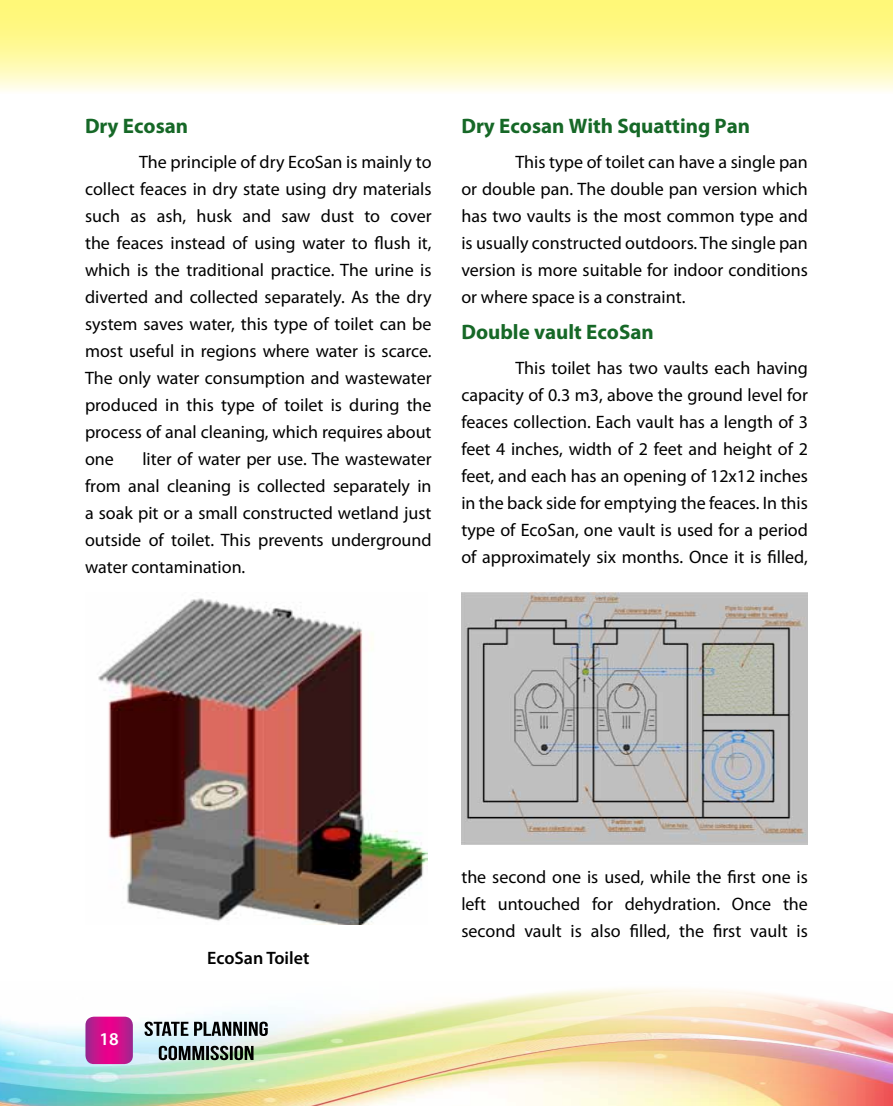
<style>
.page{position:relative;width:893px;height:1106px;background:#fff}
.page>*{position:absolute;margin:0;border:0;box-sizing:border-box;transform-origin:0 0}
.t1{font:700 21px "Myriad Pro";color:#166827}
.t2{font:18px/27px "Myriad Pro";color:#000;text-align:justify}
.t3{font:600 18px "Myriad Pro";color:#000}
.t4{font:600 18px "Myriad Pro";color:#fff}
</style>
<div class="page">
<img style="left:0;top:988px;width:893px;height:118px">
<svg style="left:159px;top:1045px;width:94px;height:15px"></svg>
<svg style="left:145px;top:1021px;width:123px;height:15px;background:#757d7f"></svg>
<svg style="left:85px;top:1016px;width:48px;height:48px;background:#ca178f"></svg>
<svg style="left:0;top:0;width:893px;height:91px;background:#fff99f"></svg>
<img style="left:98px;top:598px;width:329px;height:326px">
<img style="left:461px;top:593px;width:347px;height:252px">
<p class="t1" style="left:85px;top:112px;width:105px">Dry Ecosan</p>
<p class="t2" style="left:85px;top:148px;width:348px;text-indent:54px">The principle of dry EcoSan is mainly to collect feaces in dry state using dry materials such as ash, husk and saw dust to cover the feaces instead of using water to flush it, which is the traditional practice. The urine is diverted and collected separately. As the dry system saves water, this type of toilet can be most useful in regions where water is scarce.<br>The only water consumption and wastewater produced in this type of toilet is during the process of anal cleaning, which requires about one</p>
<p class="t2" style="left:85px;top:445px;width:348px;text-indent:57px">liter of water per use. The wastewater from anal cleaning is collected separately in a soak pit or a small constructed wetland just outside of toilet. This prevents underground water contamination.</p>
<p class="t1" style="left:461px;top:112px;width:290px">Dry Ecosan With Squatting Pan</p>
<p class="t2" style="left:461px;top:148px;width:348px;text-indent:54px">This type of toilet can have a single pan or double pan. The double pan version which has two vaults is the most common type and is usually constructed outdoors. The single pan version is more suitable for indoor conditions or where space is a constraint.</p>
<p class="t1" style="left:461px;top:318px;width:194px">Double vault EcoSan</p>
<p class="t2" style="left:461px;top:354px;width:348px;text-indent:54px">This toilet has two vaults each having capacity of 0.3 m3, above the ground level for feaces collection. Each vault has a length of 3 feet 4 inches, width of 2 feet and height of 2 feet, and each has an opening of 12x12 inches in the back side for emptying the feaces. In this type of EcoSan, one vault is used for a period of approximately six months. Once it is filled,</p>
<p class="t4" style="left:100px;top:1027px;width:21px">18</p>
<p class="t3" style="left:207px;top:946px;width:104px">EcoSan Toilet</p>
<p class="t2" style="left:461px;top:863px;width:348px">the second one is used, while the first one is left untouched for dehydration. Once the second vault is also filled, the first vault is</p>
</div>
